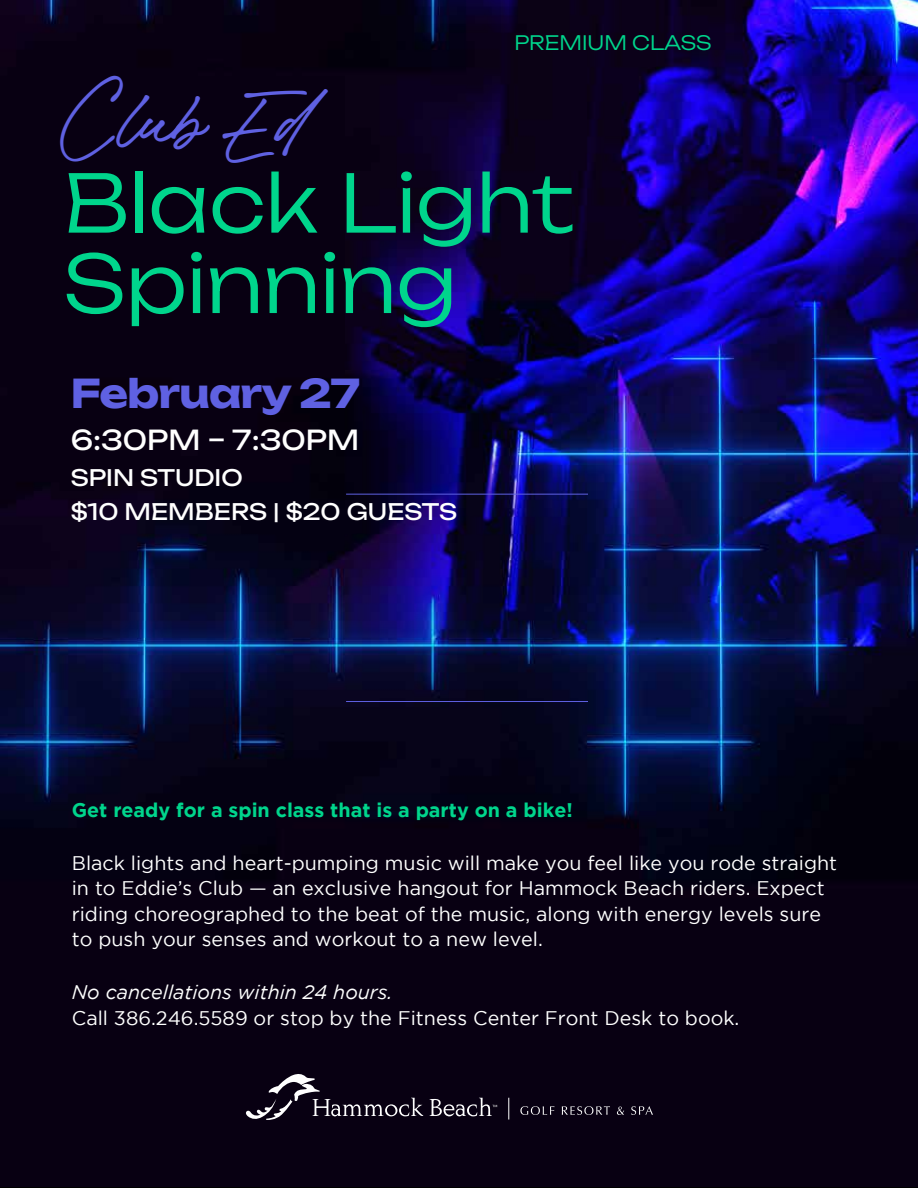
<style>
.page{position:relative;width:918px;height:1188px;background:#fff}
.page>*{position:absolute;margin:0;border:0;box-sizing:border-box;transform-origin:0 0}
.t1{font:300 79.35px/80.4px "Unbounded";color:#00d58c}
.t2{font:42.9px "Caliway";color:#5f61e2}
.t3{font:700 39.15px "Unbounded";letter-spacing:-.02em;color:#5f61e2}
.t4{font:27.15px "Unbounded";color:#fff}
.t5{font:22.5px/33px "Unbounded";color:#fff}
.t6{font:19.65px/25.7px "Gotham";color:#fff}
.t7{font:700 19.65px "Gotham";color:#00d58c}
.t8{font:italic 19.65px "Gotham";color:#fff}
.t9{font:300 19.65px "Unbounded";color:#00d58c}
</style>
<div class="page">
<img style="left:0;top:0;width:918px;height:1187px">
<hr style="left:346px;top:701px;width:242px;height:1px;background:#5f61e2">
<hr style="left:346px;top:494px;width:242px;height:1px;background:#5f61e2">
<svg style="left:245px;top:1073px;width:252px;height:47px;background:#251e2d"></svg>
<svg style="left:520px;top:1106px;width:34px;height:9px"></svg>
<svg style="left:562px;top:1106px;width:48px;height:9px"></svg>
<svg style="left:617px;top:1107px;width:7px;height:8px"></svg>
<svg style="left:631px;top:1106px;width:22px;height:9px"></svg>
<svg style="left:509px;top:1098px;width:1px;height:22px"></svg>
<p class="t9" style="left:514px;top:27px;width:199px">PREMIUM CLASS</p>
<h2 class="t2" style="left:63px;top:97px;width:274px">Club Ed</h2>
<h1 class="t1" style="left:63px;top:158px;width:512px">Black Light<br>Spinning</h1>
<h3 class="t3" style="left:71px;top:360px;width:291px">February 27</h3>
<h3 class="t4" style="left:71px;top:419px;width:290px">6:30PM – 7:30PM</h3>
<p class="t5" style="left:71px;top:460px;width:388px">SPIN STUDIO<br>$10 MEMBERS | $20 GUESTS</p>
<p class="t7" style="left:72px;top:799px;width:503px">Get ready for a spin class that is a party on a bike!</p>
<p class="t6" style="left:72px;top:850px;width:767px">Black lights and heart-pumping music will make you feel like you rode straight in to Eddie’s Club — an exclusive hangout for Hammock Beach riders. Expect riding choreographed to the beat of the music, along with energy levels sure to push your senses and workout to a new level.</p>
<p class="t8" style="left:72px;top:981px;width:322px">No cancellations within 24 hours.</p>
<p class="t6" style="left:72px;top:1005px;width:669px">Call 386.246.5589 or stop by the Fitness Center Front Desk to book.</p>
</div>
